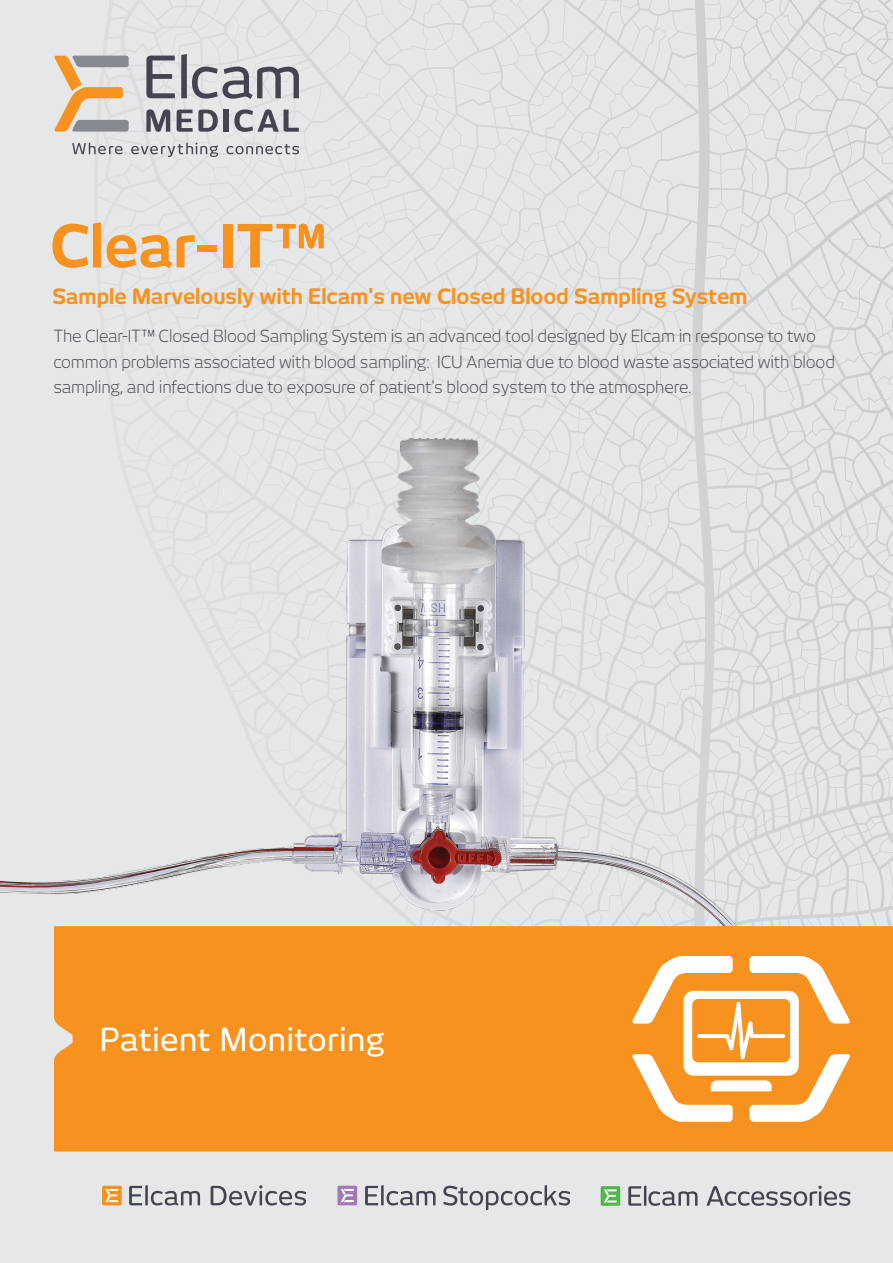
<style>
.page{position:relative;width:893px;height:1263px;background:#e6e7e8}
.page>*{position:absolute;margin:0;border:0;box-sizing:border-box;transform-origin:0 0}
.t1{font:700 58.5px "New June";letter-spacing:-.005em;color:#f7921e}
.t2{font:500 31.5px "New June";letter-spacing:.01em;color:#fff}
.t3{font:700 21px "New June";letter-spacing:-.005em;color:#f7921e}
.t4{font:300 16.5px/25.5px "New June";letter-spacing:-.01em;color:#42454f}
</style>
<div class="page">
<svg style="left:90px;top:0;width:803px;height:287px"></svg>
<img style="left:0;top:287px;width:893px;height:639px">
<div style="left:54px;top:926px;width:839px;height:225px;background:#f7921e"></div>
<svg style="left:632px;top:956px;width:218px;height:166px;background:#f9ba72"></svg>
<svg style="left:146px;top:56px;width:29px;height:42px"></svg>
<svg style="left:181px;top:54px;width:118px;height:45px"></svg>
<svg style="left:54px;top:56px;width:75px;height:76px"></svg>
<svg style="left:72px;top:143px;width:51px;height:11px"></svg>
<svg style="left:131px;top:143px;width:87px;height:14px"></svg>
<svg style="left:226px;top:144px;width:73px;height:10px"></svg>
<svg style="left:146px;top:109px;width:24px;height:23px"></svg>
<svg style="left:177px;top:110px;width:41px;height:22px"></svg>
<div style="left:224px;top:110px;width:5px;height:22px;background:#42454f"></div>
<svg style="left:234px;top:109px;width:65px;height:23px"></svg>
<div style="left:601px;top:1186px;width:19px;height:20px;background:#50b848;border-radius:2px"></div>
<svg style="left:604px;top:1189px;width:13px;height:13px"></svg>
<svg style="left:628px;top:1185px;width:69px;height:21px"></svg>
<svg style="left:706px;top:1186px;width:144px;height:20px"></svg>
<div style="left:337px;top:1186px;width:20px;height:19px;background:#a278b5;border-radius:2px"></div>
<svg style="left:341px;top:1189px;width:13px;height:13px"></svg>
<svg style="left:365px;top:1185px;width:70px;height:20px"></svg>
<svg style="left:443px;top:1185px;width:127px;height:25px"></svg>
<div style="left:102px;top:1186px;width:20px;height:19px;background:#f7921e;border-radius:2px"></div>
<svg style="left:105px;top:1189px;width:13px;height:13px"></svg>
<svg style="left:129px;top:1185px;width:71px;height:20px"></svg>
<svg style="left:211px;top:1185px;width:95px;height:20px"></svg>
<h1 class="t1" style="left:50px;top:212px;width:278px">Clear-IT™</h1>
<p class="t3" style="left:52px;top:284px;width:697px">Sample Marvelously with Elcam's new Closed Blood Sampling System</p>
<p class="t4" style="left:53px;top:323px;width:783px">The Clear-IT™ Closed Blood Sampling System is an advanced tool designed by Elcam in response to two common problems associated with blood sampling: ICU Anemia due to blood waste associated with blood sampling, and infections due to exposure of patient's blood system to the atmosphere.</p>
<h2 class="t2" style="left:100px;top:1021px;width:287px">Patient Monitoring</h2>
</div>
